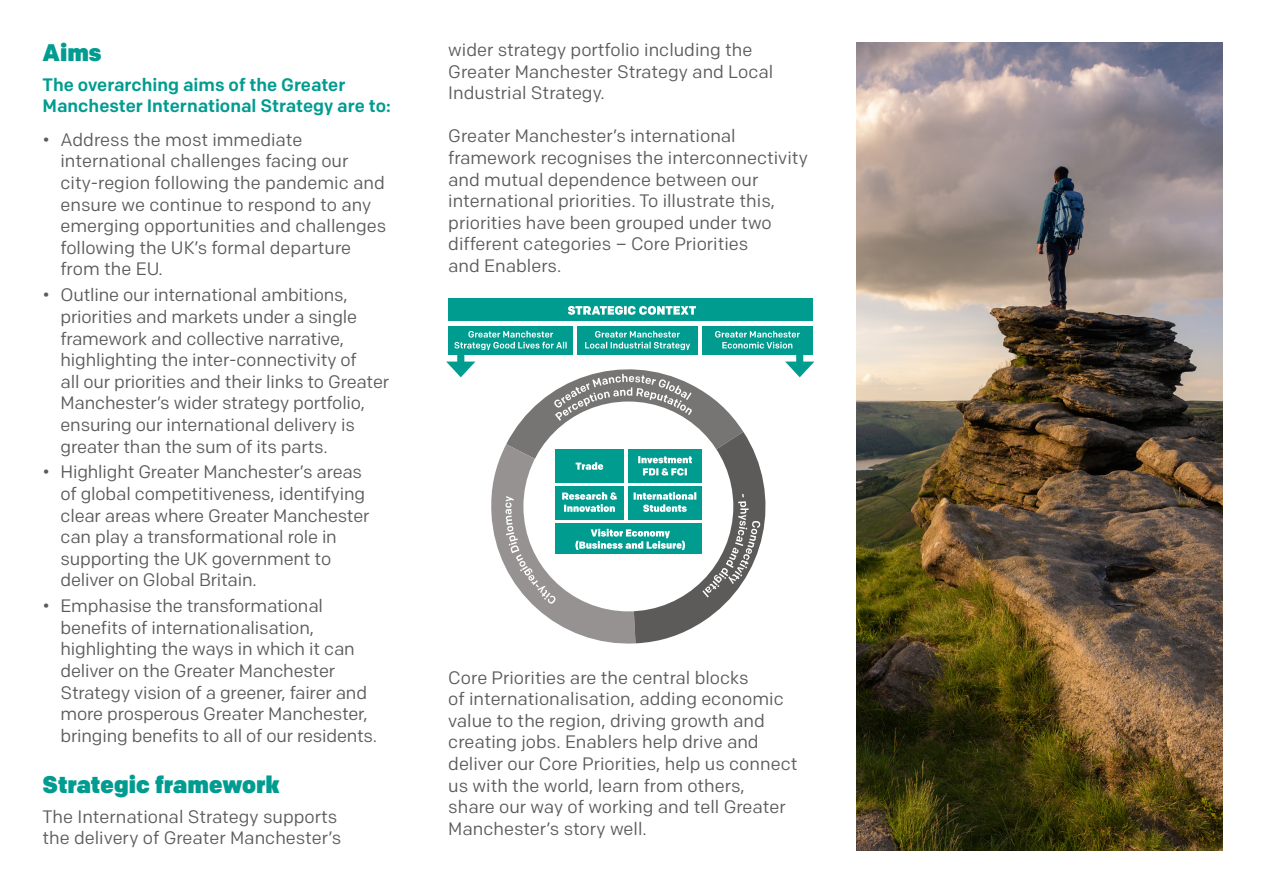
<style>
.page{position:relative;width:1263px;height:893px;background:#fff}
.page>*{position:absolute;margin:0;border:0;box-sizing:border-box;transform-origin:0 0}
.t1{font:900 24px "Colfax";color:#009c90}
.t2{font:18px/21.6px "Colfax";letter-spacing:-.01em;color:#5c5b5a}
.t3{font:500 18px/21.6px "Colfax";color:#009c90}
</style>
<div class="page">
<div style="left:448px;top:298px;width:364px;height:23px;background:#009c90"></div>
<div style="left:448px;top:326px;width:125px;height:28px;background:#009c90"></div>
<div style="left:577px;top:326px;width:120px;height:28px;background:#009c90"></div>
<div style="left:702px;top:326px;width:110px;height:28px;background:#009c90"></div>
<svg style="left:568px;top:306px;width:128px;height:9px"></svg>
<svg style="left:446px;top:331px;width:368px;height:313px"></svg>
<img style="left:856px;top:43px;width:366px;height:807px">
<h1 class="t1" style="left:43px;top:37px;width:61px">Aims</h1>
<p class="t3" style="left:43px;top:73px;width:350px">The overarching aims of the Greater<br>Manchester International Strategy are to:</p>
<p class="t2" style="left:61px;top:129px;width:327px;text-indent:-18px">• Address the most immediate international challenges facing our city-region following the pandemic and ensure we continue to respond to any emerging opportunities and challenges following the UK’s formal departure from the EU.</p>
<p class="t2" style="left:61px;top:284px;width:330px;text-indent:-18px">• Outline our international ambitions, priorities and markets under a single framework and collective narrative, highlighting the inter-connectivity of<br>all our priorities and their links to Greater Manchester’s wider strategy portfolio, ensuring our international delivery is greater than the sum of its parts.</p>
<p class="t2" style="left:61px;top:461px;width:311px;text-indent:-18px">• Highlight Greater Manchester’s areas of global competitiveness, identifying clear areas where Greater Manchester can play a transformational role in supporting the UK government to deliver on Global Britain.</p>
<p class="t2" style="left:61px;top:595px;width:318px;text-indent:-18px">• Emphasise the transformational benefits of internationalisation, highlighting the ways in which it can deliver on the Greater Manchester Strategy vision of a greener, fairer and more prosperous Greater Manchester, bringing benefits to all of our residents.</p>
<h1 class="t1" style="left:43px;top:769px;width:239px">Strategic framework</h1>
<p class="t2" style="left:43px;top:805px;width:300px">The International Strategy supports the delivery of Greater Manchester’s</p>
<p class="t2" style="left:448px;top:39px;width:327px">wider strategy portfolio including the<br>Greater Manchester Strategy and Local<br>Industrial Strategy.</p>
<p class="t2" style="left:448px;top:125px;width:361px">Greater Manchester’s international framework recognises the interconnectivity and mutual dependence between our international priorities. To illustrate this, priorities have been grouped under two different categories – Core Priorities<br>and Enablers.</p>
<p class="t2" style="left:448px;top:666px;width:351px">Core Priorities are the central blocks<br>of internationalisation, adding economic value to the region, driving growth and creating jobs. Enablers help drive and deliver our Core Priorities, help us connect us with the world, learn from others,<br>share our way of working and tell Greater Manchester’s story well.</p>
</div>
